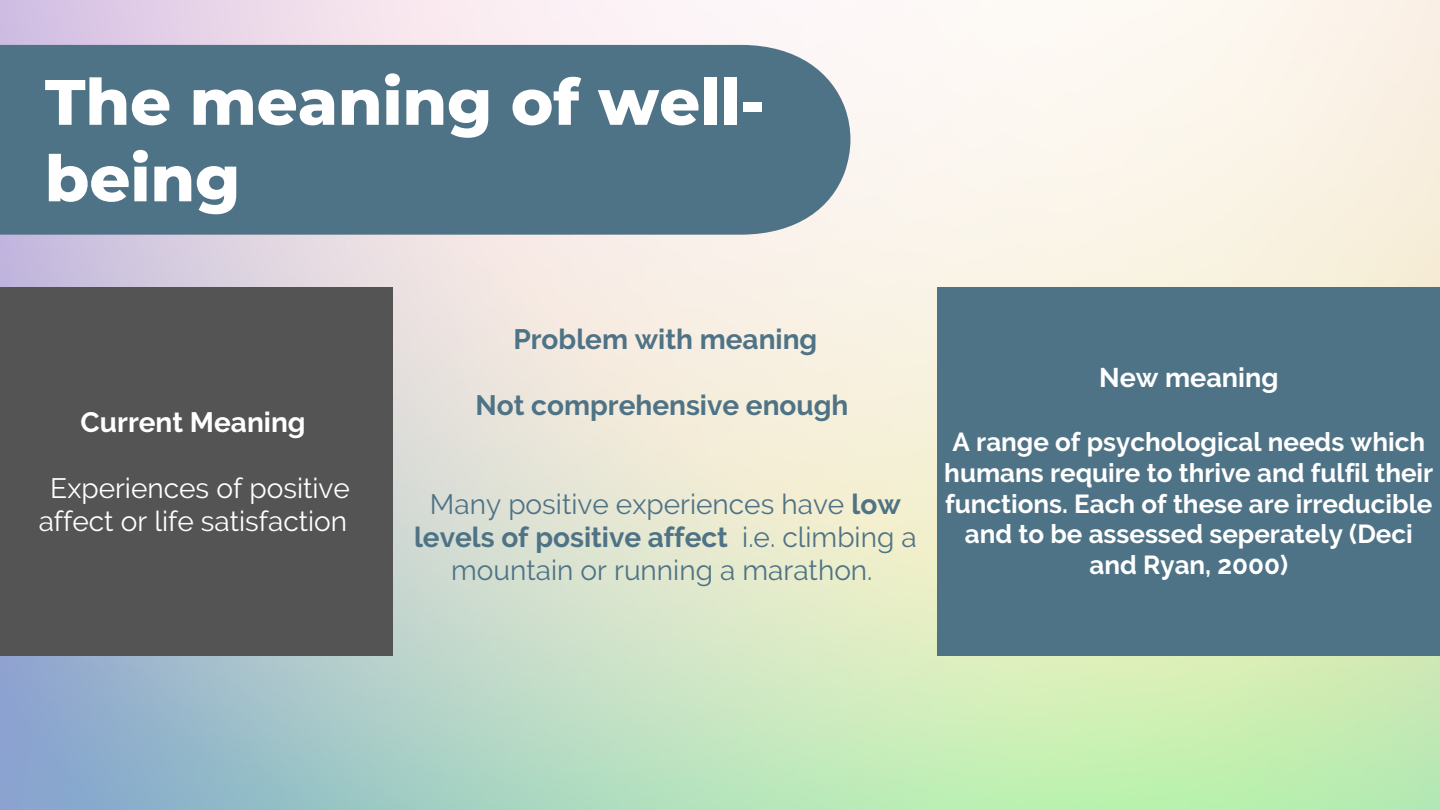
<style>
.page{position:relative;width:1440px;height:810px;background:#fff}
.page>*{position:absolute;margin:0;border:0;box-sizing:border-box;transform-origin:0 0}
.t1{font:800 64px/76.5px "Montserrat";color:#fff}
.t2{font:28px/33px "Raleway";color:#4f7386;text-align:center}
.t3{font:28px/33px "Raleway";color:#fff;text-align:center}
.t4{font:700 28px "Raleway";color:#4f7386}
.t5{font:700 28px "Raleway";color:#fff}
.t6{font:700 27px "Raleway";color:#fff}
.t7{font:700 26px/30.8px "Raleway";color:#fff;text-align:center}
.s1{font-weight:700}
</style>
<div class="page">
<img style="left:0;top:0;width:1440px;height:810px">
<div style="left:0;top:45px;width:850px;height:190px;background:#4f7386"></div>
<div style="left:0;top:287px;width:393px;height:369px;background:#545454"></div>
<div style="left:938px;top:287px;width:502px;height:369px;background:#4f7386"></div>
<h1 class="t1" style="left:45px;top:64px;width:722px">The meaning of well&shy;being</h1>
<p class="t5" style="left:81px;top:405px;width:227px">Current Meaning</p>
<p class="t3" style="left:39px;top:471px;width:313px">Experiences of positive affect or life satisfaction</p>
<p class="t4" style="left:513px;top:323px;width:306px">Problem with meaning</p>
<p class="t4" style="left:475px;top:389px;width:375px">Not comprehensive enough</p>
<p class="t2" style="left:414px;top:488px;width:504px">Many positive experiences have <span class="s1">low levels of positive affect</span> i.e. climbing a mountain or running a marathon.</p>
<p class="t6" style="left:1099px;top:362px;width:181px">New meaning</p>
<p class="t7" style="left:944px;top:426px;width:491px">A range of psychological needs which humans require to thrive and fulfil their functions. Each of these are irreducible and to be assessed seperately (Deci and Ryan, 2000)</p>
</div>
